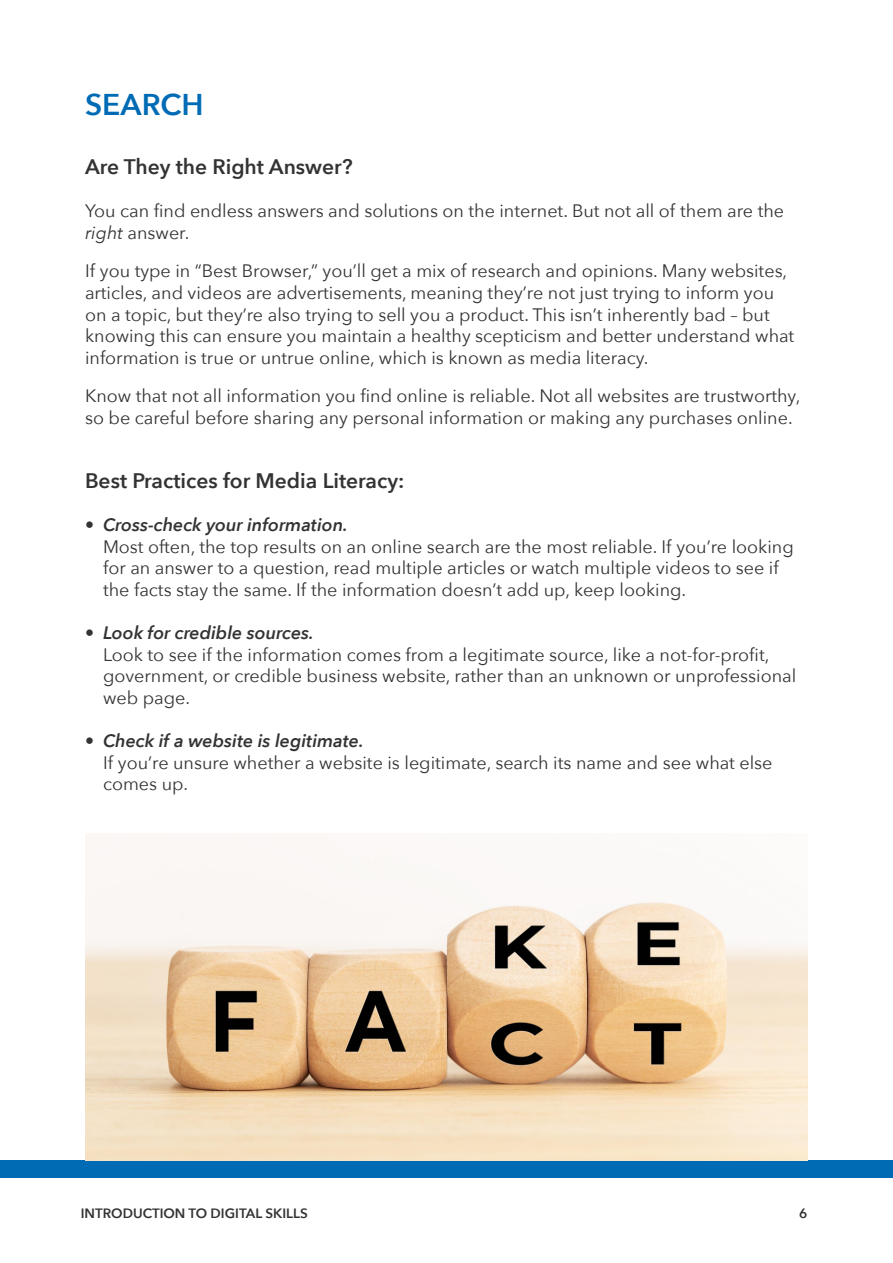
<style>
.page{position:relative;width:893px;height:1263px;background:#fff}
.page>*{position:absolute;margin:0;border:0;box-sizing:border-box;transform-origin:0 0}
.t1{font:600 30px "Avenir Next";color:#006bb5}
.Subhead_1{font:600 21px "Avenir Next";color:#333}
.t2{font:18px/21.6px "Avenir Next";color:#333}
.t3{font:600 13.5px "Avenir Next";color:#333}
.s1{font-style:italic}
.s2{font-weight:600;font-style:italic}
</style>
<div class="page">
<div style="left:0;top:1161px;width:893px;height:17px;background:#006bb5"></div>
<img style="left:85px;top:833px;width:722px;height:328px">
<p class="t1" style="left:85px;top:79px;width:120px">SEARCH</p>
<p class="Subhead_1" style="left:85px;top:149px;width:269px">Are They the Right Answer?</p>
<p class="t2" style="left:85px;top:199px;width:701px">You can find endless answers and solutions on the internet. But not all of them are the <span class="s1">right</span> answer.</p>
<p class="t2" style="left:85px;top:260px;width:711px">If you type in “Best Browser,” you’ll get a mix of research and opinions. Many websites, articles, and videos are advertisements, meaning they’re not just trying to inform you on a topic, but they’re also trying to sell you a product. This isn’t inherently bad – but knowing this can ensure you maintain a healthy scepticism and better understand what information is true or untrue online, which is known as media literacy.</p>
<p class="t2" style="left:85px;top:385px;width:717px">Know that not all information you find online is reliable. Not all websites are trustworthy, so be careful before sharing any personal information or making any purchases online.</p>
<p class="Subhead_1" style="left:85px;top:462px;width:321px">Best Practices for Media Literacy:</p>
<p class="t2" style="left:103px;top:513px;width:692px;text-indent:-18px"><span class="s2">• Cross-check your information.<br></span>Most often, the top results on an online search are the most reliable. If you’re looking for an answer to a question, read multiple articles or watch multiple videos to see if the facts stay the same. If the information doesn’t add up, keep looking.</p>
<p class="t2" style="left:103px;top:621px;width:695px;text-indent:-18px"><span class="s2">• Look for credible sources.<br></span>Look to see if the information comes from a legitimate source, like a not-for-profit, government, or credible business website, rather than an unknown or unprofessional web page.</p>
<p class="t2" style="left:103px;top:729px;width:671px;text-indent:-18px"><span class="s2">• Check if a website is legitimate.<br></span>If you’re unsure whether a website is legitimate, search its name and see what else comes up.</p>
<p class="t3" style="left:81px;top:1202px;width:228px">INTRODUCTION TO DIGITAL SKILLS</p>
<p class="t3" style="left:799px;top:1202px;width:10px">6</p>
</div>
